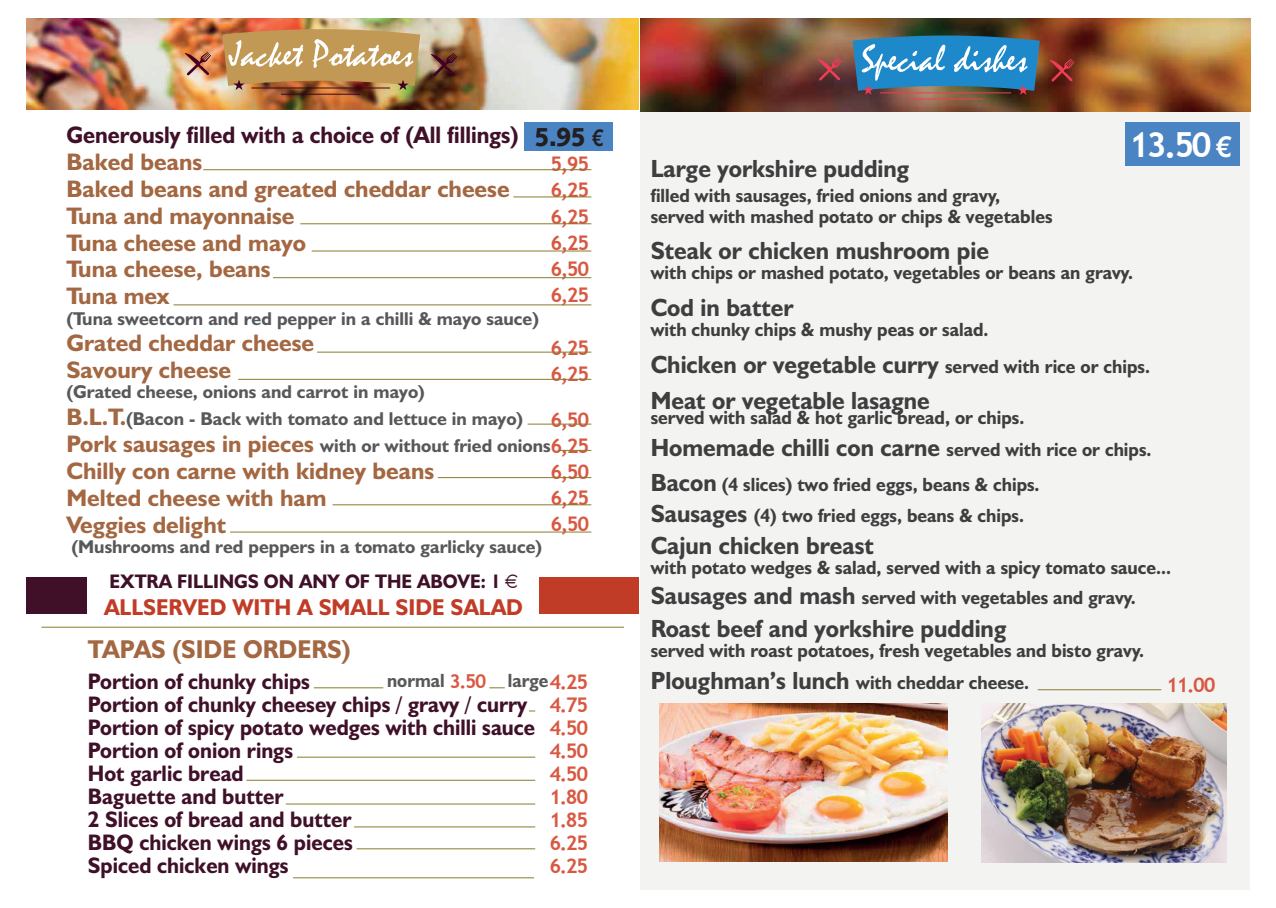
<style>
.page{position:relative;width:1276px;height:908px;background:#fff}
.page>*{position:absolute;margin:0;border:0;box-sizing:border-box;transform-origin:0 0}
.t1{font:700 34.5px "Trebuchet MS";color:#fff}
.t2{font:700 25.9px "Humanist 521 BT";color:#a36742;scale:.94 1}
.t3{font:900 25.9px "Syntax";color:#231f20;scale:.91 1}
.t4{font:700 24.9px/36.4px "Humanist 521 BT";color:#3e3e3f;scale:.95 1}
.t5{font:700 24px/26.8px "Humanist 521 BT";color:#a36742}
.t6{font:700 24px "Humanist 521 BT";color:#3f1028;scale:.94 1}
.t7{font:700 23px "Humanist 521 BT";color:#c13c27;scale:.94 1}
.t8{font:700 22.5px/23px "Humanist 521 BT";color:#3f1028;scale:.94 1}
.t9{font:700 20.1px/23px "Trebuchet MS";letter-spacing:-.07em;color:#d95842;text-align:justify}
.t10{font:700 19.7px "Humanist 521 BT";color:#3f1028;scale:.94 1}
.t11{font:700 19.2px/21.1px "Humanist 521 BT";color:#3e3e3f;scale:.95 1}
.t12{font:700 19.2px "Humanist 521 BT";color:#57585a;scale:.94 1}
.t13{font:700 18.6px/26.9px "Humanist 521 BT";color:#57585a}
.s1{font-size:24px;color:#a36742}
.s2{font-family:"Monaco";font-weight:400;font-size:21.1px}
.s3{font-family:"Trebuchet MS";font-weight:700;font-size:23px}
.s4{font-family:"Trebuchet MS";font-size:20.1px;color:#d95842}
.s5{font-family:"Trebuchet MS";color:#d95842}
.s6{font-size:28.8px}
.s7{font-size:19.2px}
.s8{font-size:24.9px}
</style>
<div class="page">
<div style="left:640px;top:19px;width:610px;height:870px;background:#f3f3f2"></div>
<img style="left:640px;top:19px;width:610px;height:93px">
<svg style="left:817px;top:58px;width:25px;height:23px"></svg>
<svg style="left:1049px;top:59px;width:25px;height:23px"></svg>
<img style="left:852px;top:34px;width:187px;height:61px">
<img style="left:660px;top:703px;width:287px;height:157px">
<div style="left:1125px;top:122px;width:114px;height:43px;background:#4b84c2"></div>
<div style="left:524px;top:122px;width:88px;height:28px;background:#4b84c2"></div>
<div style="left:26px;top:576px;width:61px;height:37px;background:#3f1028"></div>
<div style="left:539px;top:576px;width:100px;height:37px;background:#c13c27"></div>
<img style="left:26px;top:19px;width:612px;height:91px">
<svg style="left:185px;top:52px;width:26px;height:23px"></svg>
<svg style="left:431px;top:53px;width:26px;height:23px"></svg>
<img style="left:222px;top:27px;width:198px;height:63px">
<hr style="left:314px;top:687px;width:69px;height:1px;background:#887c2d">
<svg style="left:489px;top:687px;width:16px;height:1px"></svg>
<hr style="left:41px;top:626px;width:583px;height:1px;background:#887c2d">
<hr style="left:230px;top:531px;width:361px;height:1px;background:#887c2d">
<hr style="left:438px;top:477px;width:153px;height:1px;background:#887c2d">
<hr style="left:527px;top:423px;width:64px;height:1px;background:#887c2d">
<hr style="left:238px;top:379px;width:353px;height:1px;background:#887c2d">
<hr style="left:173px;top:304px;width:418px;height:1px;background:#887c2d">
<hr style="left:1037px;top:689px;width:124px;height:1px;background:#887c2d">
<hr style="left:312px;top:251px;width:279px;height:1px;background:#887c2d">
<hr style="left:513px;top:196px;width:78px;height:1px;background:#887c2d">
<hr style="left:332px;top:504px;width:259px;height:1px;background:#887c2d">
<hr style="left:558px;top:450px;width:33px;height:1px;background:#887c2d">
<hr style="left:317px;top:352px;width:274px;height:1px;background:#887c2d">
<hr style="left:273px;top:277px;width:318px;height:1px;background:#887c2d">
<hr style="left:300px;top:223px;width:291px;height:1px;background:#887c2d">
<hr style="left:203px;top:169px;width:388px;height:1px;background:#887c2d">
<hr style="left:297px;top:756px;width:238px;height:1px;background:#887c2d">
<hr style="left:246px;top:779px;width:289px;height:1px;background:#887c2d">
<hr style="left:286px;top:803px;width:249px;height:1px;background:#887c2d">
<hr style="left:354px;top:826px;width:181px;height:1px;background:#887c2d">
<hr style="left:356px;top:848px;width:179px;height:1px;background:#887c2d">
<hr style="left:293px;top:877px;width:241px;height:1px;background:#887c2d">
<img style="left:981px;top:703px;width:245px;height:158px">
<p class="t6" style="left:66px;top:120px;width:482px">Generously filled with a choice of (All fillings)</p>
<p class="t5" style="left:66px;top:148px;width:445px">Baked beans<br>Baked beans and greated cheddar cheese<br>Tuna and mayonnaise<br>Tuna cheese and mayo<br>Tuna cheese, beans<br>Tuna mex</p>
<p class="t13" style="left:66px;top:304px;width:474px">(Tuna sweetcorn and red pepper in a chilli &amp; mayo sauce)</p>
<p class="t5" style="left:66px;top:329px;width:249px">Grated cheddar cheese<br>Savoury cheese</p>
<p class="t13" style="left:66px;top:378px;width:458px">(Grated cheese, onions and carrot in mayo)<br><span class="s1">B.L.T.</span>(Bacon - Back with tomato and lettuce in mayo)</p>
<p class="t5" style="left:66px;top:457px;width:369px">Chilly con carne with kidney beans<br>Melted cheese with ham<br>Veggies delight</p>
<p class="t13" style="left:71px;top:532px;width:472px">(Mushrooms and red peppers in a tomato garlicky sauce)</p>
<p class="t10" style="left:109px;top:569px;width:435px">EXTRA FILLINGS ON ANY OF THE ABOVE: 1 <span class="s2">€</span></p>
<p class="t7" style="left:104px;top:593px;width:447px">ALLSERVED WITH A SMALL SIDE SALAD</p>
<h2 class="t2" style="left:88px;top:633px;width:281px">TAPAS (SIDE ORDERS)</h2>
<p class="t12" style="left:508px;top:668px;width:45px">large</p>
<h2 class="t3" style="left:534px;top:122px;width:78px">5.95 <span class="s3">€</span></h2>
<p class="t9" style="left:550px;top:151px;width:40px;line-height:26.2px">5,95<br>6,25<br>6,25<br>6,25<br>6,50<br>6,25</p>
<p class="t9" style="left:550px;top:334px;width:40px;line-height:26.2px">6,25<br>6,25</p>
<p class="t9" style="left:550px;top:407px;width:40px">6,50</p>
<p class="t13" style="left:66px;top:432px;width:524px"><span class="s1">Pork sausages in pieces</span> with or without fried onions<span class="s4">6,25</span></p>
<p class="t9" style="left:550px;top:458px;width:40px;line-height:26.2px">6,50<br>6,25<br>6,50</p>
<p class="t8" style="left:88px;top:668px;width:477px">Portion of chunky chips<br>Portion of chunky cheesey chips / gravy / curry<br>Portion of spicy potato wedges with chilli sauce<br>Portion of onion rings<br>Hot garlic bread<br>Baguette and butter<br>2 Slices of bread and butter<br>BBQ chicken wings 6 pieces<br>Spiced chicken wings</p>
<p class="t12" style="left:387px;top:668px;width:107px">normal <span class="s5">3.50</span></p>
<p class="t9" style="left:549px;top:669px;width:40px">4.25<br>4.75<br>4.50<br>4.50<br>4.50<br>1.80<br>1.85<br>6.25<br>6.25</p>
<h1 class="t1" style="left:1129px;top:123px;width:105px">13.50 <span class="s6">€</span></h1>
<p class="t4" style="left:651px;top:149px;width:274px">Large yorkshire pudding</p>
<p class="t11" style="left:651px;top:184px;width:424px">filled with sausages, fried onions and gravy, served with mashed potato or chips &amp; vegetables</p>
<p class="t4" style="left:651px;top:232px;width:357px">Steak or chicken mushroom pie</p>
<p class="t11" style="left:651px;top:262px;width:509px">with chips or mashed potato, vegetables or beans an gravy.</p>
<p class="t4" style="left:651px;top:288px;width:152px">Cod in batter</p>
<p class="t11" style="left:651px;top:318px;width:357px">with chunky chips &amp; mushy peas or salad.</p>
<p class="t4" style="left:651px;top:345px;width:527px">Chicken or vegetable curry <span class="s7">served with rice or chips.<br></span>Meat or vegetable lasagne</p>
<p class="t11" style="left:651px;top:407px;width:395px">served with salad &amp; hot garlic bread, or chips.</p>
<p class="t4" style="left:651px;top:428px;width:528px">Homemade chilli con carne <span class="s7">served with rice or chips.</span></p>
<p class="t11" style="left:651px;top:467px;width:411px;line-height:31.7px"><span class="s8">Bacon</span> (4 slices) two fried eggs, beans &amp; chips.<br><span class="s8">Sausages</span> (4) two fried eggs, beans &amp; chips.</p>
<p class="t4" style="left:651px;top:526px;width:236px">Cajun chicken breast</p>
<p class="t11" style="left:651px;top:552px;width:549px;line-height:29.7px">with potato wedges &amp; salad, served with a spicy tomato sauce...<br><span class="s8">Sausages and mash</span> served with vegetables and gravy.</p>
<p class="t4" style="left:651px;top:609px;width:376px">Roast beef and yorkshire pudding</p>
<p class="t11" style="left:651px;top:633px;width:521px;line-height:32.6px">served with roast potatoes, fresh vegetables and bisto gravy.<br><span class="s8">Ploughman’s lunch</span> with cheddar cheese.</p>
<p class="t9" style="left:1166px;top:673px;width:50px">11.00</p>
</div>
